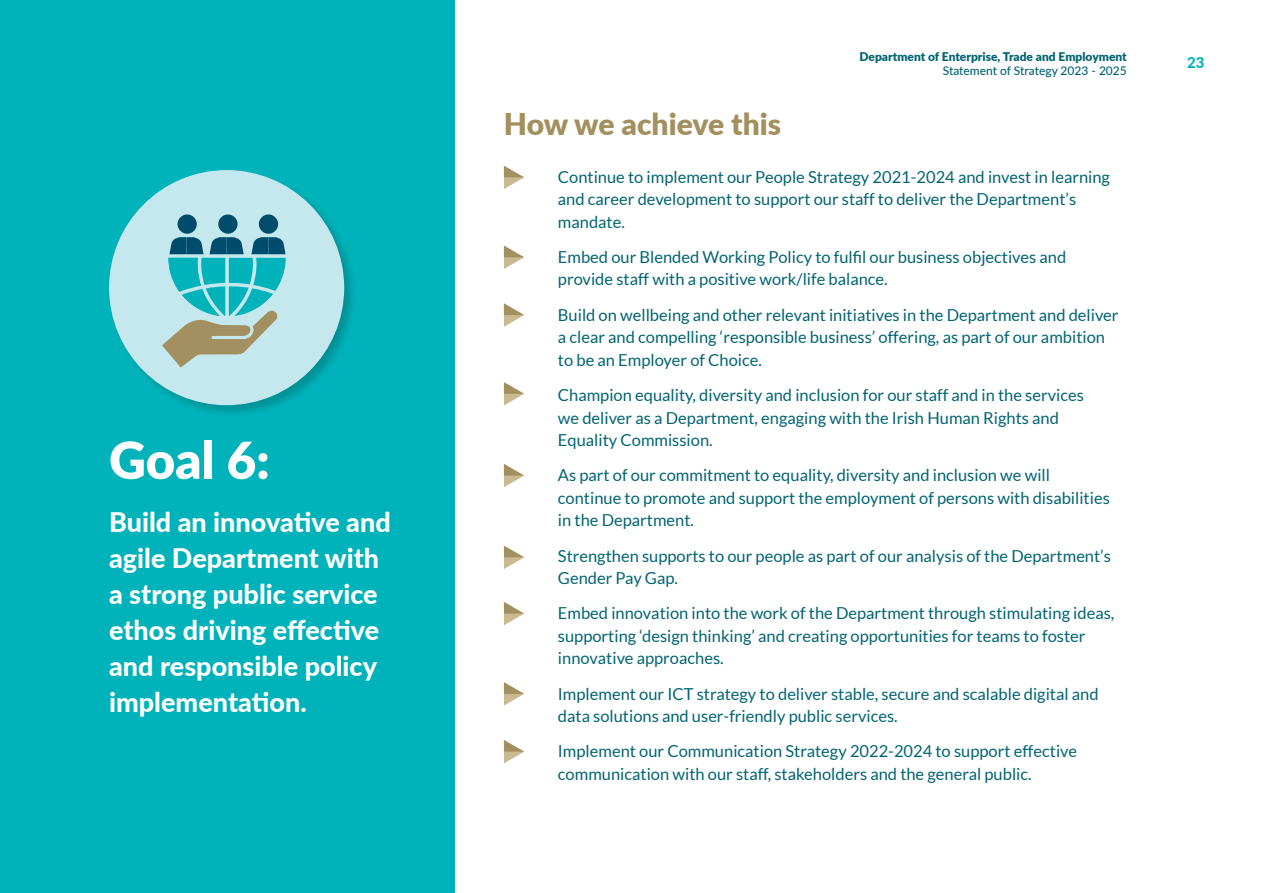
<style>
.page{position:relative;width:1263px;height:893px;background:#fff}
.page>*{position:absolute;margin:0;border:0;box-sizing:border-box;transform-origin:0 0}
.t1{font:900 51px "Lato";color:#fff}
.t2{font:900 30px "Lato";color:#a3905f}
.t3{font:800 27px/36px "Lato";color:#fff}
.Body{font:16.5px/22.5px "Lato";color:#026472}
.t4{font:800 15px "Lato";color:#00b3ba}
.t5{font:900 12px "Lato";color:#026472}
.t6{font:500 12px "Lato";color:#026472}
</style>
<div class="page">
<div style="left:0;top:0;width:454px;height:893px;background:#00b3ba"></div>
<svg style="left:504px;top:166px;width:20px;height:23px"></svg>
<svg style="left:504px;top:246px;width:20px;height:23px"></svg>
<svg style="left:504px;top:303px;width:20px;height:24px"></svg>
<svg style="left:504px;top:382px;width:20px;height:23px"></svg>
<svg style="left:504px;top:464px;width:20px;height:23px"></svg>
<svg style="left:504px;top:546px;width:20px;height:23px"></svg>
<svg style="left:504px;top:602px;width:20px;height:23px"></svg>
<svg style="left:504px;top:682px;width:20px;height:24px"></svg>
<svg style="left:504px;top:740px;width:20px;height:23px"></svg>
<div style="left:107px;top:168px;width:251px;height:251px;background:#000;opacity:.2"></div>
<div style="left:109px;top:170px;width:235px;height:235px;background:#c4e8ee;border-radius:50%"></div>
<div style="left:178px;top:214px;width:19px;height:20px;background:#004c6c;border-radius:50%"></div>
<div style="left:218px;top:214px;width:20px;height:20px;background:#004c6c;border-radius:50%"></div>
<div style="left:259px;top:214px;width:19px;height:20px;background:#004c6c;border-radius:50%"></div>
<svg style="left:162px;top:237px;width:124px;height:130px"></svg>
<p class="t1" style="left:109px;top:422px;width:162px">Goal 6:</p>
<p class="t3" style="left:109px;top:503px;width:283px">Build an innovative and agile Department with a strong public service ethos driving effective and responsible policy implementation.</p>
<p class="t5" style="left:859px;top:47px;width:269px">Department of Enterprise, Trade and Employment</p>
<p class="t6" style="left:943px;top:62px;width:186px">Statement of Strategy 2023 - 2025</p>
<p class="t2" style="left:504px;top:101px;width:279px">How we achieve this</p>
<p class="Body" style="left:558px;top:165px;width:554px">Continue to implement our People Strategy 2021-2024 and invest in learning and career development to support our staff to deliver the Department’s mandate.</p>
<p class="Body" style="left:558px;top:246px;width:510px">Embed our Blended Working Policy to fulfil our business objectives and provide staff with a positive work/life balance.</p>
<p class="Body" style="left:558px;top:303px;width:562px">Build on wellbeing and other relevant initiatives in the Department and deliver a clear and compelling ‘responsible business’ offering, as part of our ambition to be an Employer of Choice.</p>
<p class="Body" style="left:558px;top:384px;width:527px">Champion equality, diversity and inclusion for our staff and in the services we deliver as a Department, engaging with the Irish Human Rights and<br>Equality Commission.</p>
<p class="Body" style="left:558px;top:464px;width:553px">As part of our commitment to equality, diversity and inclusion we will continue to promote and support the employment of persons with disabilities in the Department.</p>
<p class="Body" style="left:558px;top:544px;width:554px">Strengthen supports to our people as part of our analysis of the Department’s<br>Gender Pay Gap.</p>
<p class="Body" style="left:558px;top:602px;width:558px">Embed innovation into the work of the Department through stimulating ideas, supporting ‘design thinking’ and creating opportunities for teams to foster innovative approaches.</p>
<p class="Body" style="left:558px;top:682px;width:542px">Implement our ICT strategy to deliver stable, secure and scalable digital and data solutions and user-friendly public services.</p>
<p class="Body" style="left:558px;top:740px;width:521px">Implement our Communication Strategy 2022-2024 to support effective communication with our staff, stakeholders and the general public.</p>
<p class="t4" style="left:1187px;top:52px;width:19px">23</p>
</div>
